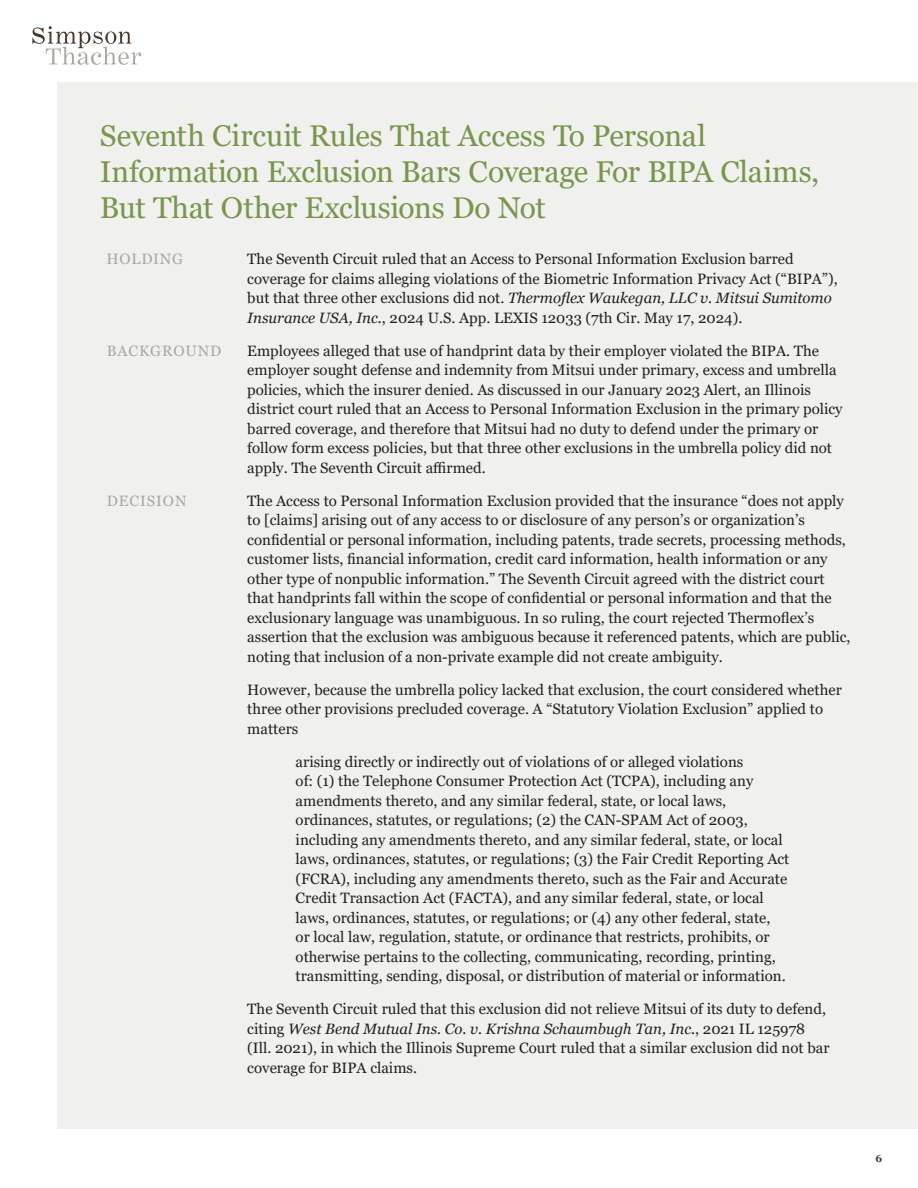
<style>
.page{position:relative;width:918px;height:1188px;background:#fff}
.page>*{position:absolute;margin:0;border:0;box-sizing:border-box;transform-origin:0 0}
.ILA_2023_Title{font:30px/36px "Georgia";letter-spacing:-.005em;color:#78964d}
.Standard_Text{font:15px/19.5px "Georgia";color:#231f20}
.IndentedBothSides{font:15px/19.5px "Georgia";color:#231f20}
.Section_Head{font:15px "Georgia";letter-spacing:.06em;color:#aaa79f}
.t1{font:700 10.5px "Georgia";color:#483629}
.s1{font-style:italic}
</style>
<div class="page">
<svg style="left:32px;top:26px;width:109px;height:39px"></svg>
<div style="left:57px;top:82px;width:861px;height:1047px;background:#f0f1ee"></div>
<p class="ILA_2023_Title" style="left:100px;top:118px;width:721px">Seventh Circuit Rules That Access To Personal<br>Information Exclusion Bars Coverage For BIPA Claims,<br>But That Other Exclusions Do Not</p>
<p class="Section_Head" style="left:107px;top:250px;width:78px">HOLDING</p>
<p class="Standard_Text" style="left:247px;top:250px;width:592px">The Seventh Circuit ruled that an Access to Personal Information Exclusion barred coverage for claims alleging violations of the Biometric Information Privacy Act (“BIPA”), but that three other exclusions did not. <span class="s1">Thermoflex Waukegan, LLC v. Mitsui Sumitomo Insurance USA, Inc.</span>, 2024 U.S. App. LEXIS 12033 (7th Cir. May 17, 2024).</p>
<p class="Section_Head" style="left:107px;top:342px;width:116px">BACKGROUND</p>
<p class="Standard_Text" style="left:247px;top:341px;width:597px">Employees alleged that use of handprint data by their employer violated the BIPA. The employer sought defense and indemnity from Mitsui under primary, excess and umbrella policies, which the insurer denied. As discussed in our January 2023 Alert, an Illinois district court ruled that an Access to Personal Information Exclusion in the primary policy barred coverage, and therefore that Mitsui had no duty to defend under the primary or follow form excess policies, but that three other exclusions in the umbrella policy did not apply. The Seventh Circuit affirmed.</p>
<p class="Section_Head" style="left:107px;top:492px;width:81px">DECISION</p>
<p class="Standard_Text" style="left:247px;top:491px;width:605px">The Access to Personal Information Exclusion provided that the insurance “does not apply to [claims] arising out of any access to or disclosure of any person’s or organization’s confidential or personal information, including patents, trade secrets, processing methods, customer lists, financial information, credit card information, health information or any other type of nonpublic information.” The Seventh Circuit agreed with the district court that handprints fall within the scope of confidential or personal information and that the exclusionary language was unambiguous. In so ruling, the court rejected Thermoflex’s assertion that the exclusion was ambiguous because it referenced patents, which are public, noting that inclusion of a non-private example did not create ambiguity.</p>
<p class="Standard_Text" style="left:247px;top:680px;width:596px">However, because the umbrella policy lacked that exclusion, the court considered whether three other provisions precluded coverage. A “Statutory Violation Exclusion” applied to matters</p>
<p class="IndentedBothSides" style="left:296px;top:752px;width:495px">arising directly or indirectly out of violations of or alleged violations<br>of: (1) the Telephone Consumer Protection Act (TCPA), including any amendments thereto, and any similar federal, state, or local laws, ordinances, statutes, or regulations; (2) the CAN-SPAM Act of 2003, including any amendments thereto, and any similar federal, state, or local laws, ordinances, statutes, or regulations; (3) the Fair Credit Reporting Act (FCRA), including any amendments thereto, such as the Fair and Accurate Credit Transaction Act (FACTA), and any similar federal, state, or local laws, ordinances, statutes, or regulations; or (4) any other federal, state,<br>or local law, regulation, statute, or ordinance that restricts, prohibits, or otherwise pertains to the collecting, communicating, recording, printing, transmitting, sending, disposal, or distribution of material or information.</p>
<p class="Standard_Text" style="left:247px;top:1000px;width:584px">The Seventh Circuit ruled that this exclusion did not relieve Mitsui of its duty to defend, citing <span class="s1">West Bend Mutual Ins. Co. v. Krishna Schaumbugh Tan, Inc.</span>, 2021 IL 125978 (Ill. 2021), in which the Illinois Supreme Court ruled that a similar exclusion did not bar coverage for BIPA claims.</p>
<p class="t1" style="left:876px;top:1152px;width:8px">6</p>
</div>
